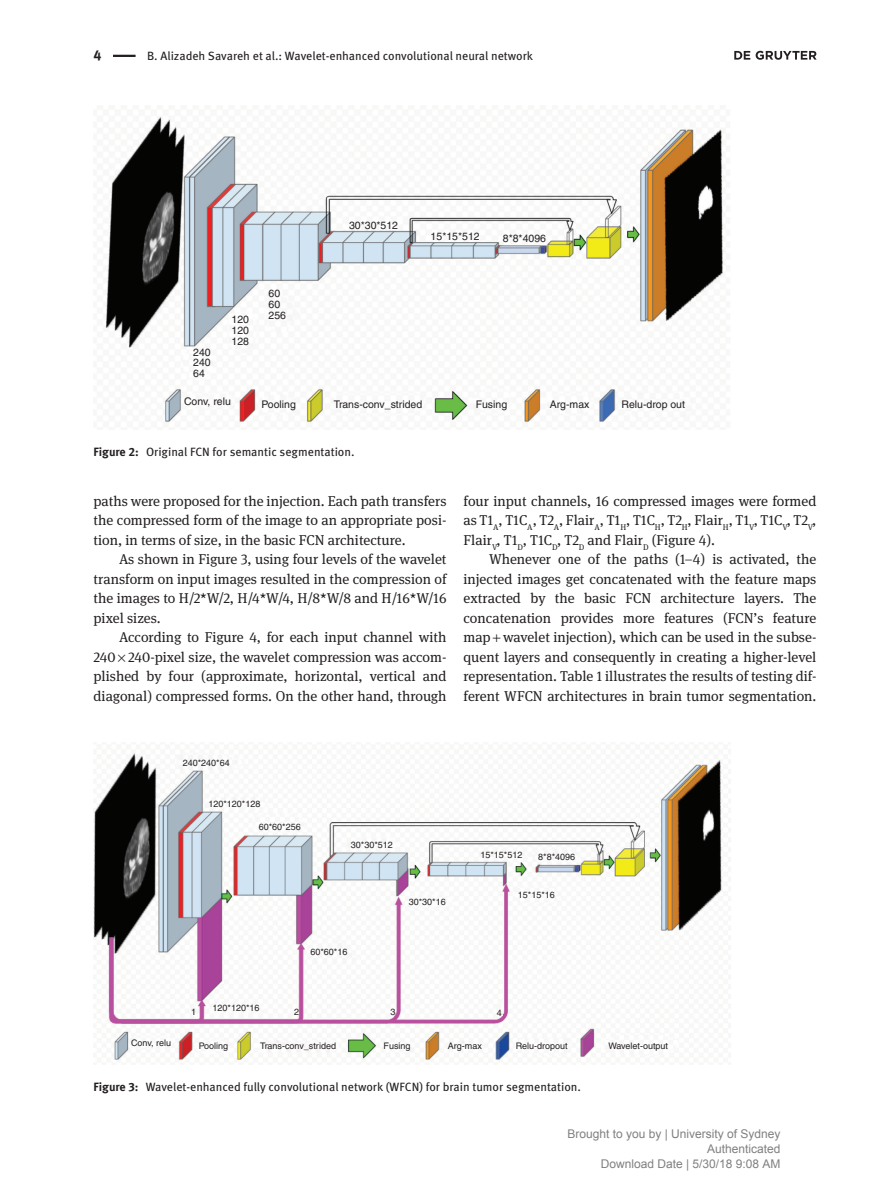
<style>
.page{position:relative;width:893px;height:1191px;background:#fff}
.page>*{position:absolute;margin:0;border:0;box-sizing:border-box;transform-origin:0 0}
.t1{font:14.25px/19.5px "DG Meta Serif Science";color:#231f20;text-align:justify}
.t2{font:700 14.25px "DG Meta Science";color:#231f20}
.t3{font:12px "DG Meta Science";color:#231f20}
.t4{font:12px/15px "Arial";color:#808080;text-align:right}
.t5{font:10.5px/10.4px "Helvetica";color:#231f20}
.t6{font:9px "Helvetica";color:#231f20}
.s1{font-weight:700}
</style>
<div class="page">
<hr style="left:113px;top:55px;width:23px;height:2px;background:#231f20">
<img style="left:105px;top:116px;width:619px;height:307px">
<img style="left:94px;top:753px;width:628px;height:308px">
<svg style="left:734px;top:51px;width:83px;height:9px"></svg>
<p class="t2" style="left:94px;top:44px;width:10px">4</p>
<p class="t3" style="left:147px;top:47px;width:388px">B. Alizadeh Savareh et al.: Wavelet-enhanced convolutional neural network</p>
<p class="t5" style="left:193px;top:347px;width:19px">240</p>
<p class="t5" style="left:193px;top:357px;width:19px;line-height:10.9px">240<br>64</p>
<p class="t5" style="left:232px;top:314px;width:19px">120</p>
<p class="t5" style="left:232px;top:325px;width:19px">120<br>128</p>
<p class="t5" style="left:269px;top:288px;width:13px">60</p>
<p class="t5" style="left:269px;top:299px;width:19px">60<br>256</p>
<p class="t5" style="left:349px;top:220px;width:51px">30*30*512</p>
<p class="t5" style="left:431px;top:231px;width:51px">15*15*512</p>
<p class="t5" style="left:503px;top:233px;width:45px">8*8*4096</p>
<p class="t5" style="left:184px;top:396px;width:48px">Conv, relu</p>
<p class="t5" style="left:261px;top:399px;width:36px">Pooling</p>
<p class="t5" style="left:334px;top:399px;width:90px">Trans-conv_strided</p>
<p class="t5" style="left:476px;top:399px;width:33px">Fusing</p>
<p class="t5" style="left:550px;top:399px;width:41px">Arg-max</p>
<p class="t5" style="left:621px;top:399px;width:65px">Relu-drop out</p>
<p class="t3" style="left:94px;top:442px;width:263px"><span class="s1">Figure 2:</span> Original FCN for semantic segmentation.</p>
<p class="t1" style="left:94px;top:491px;width:354px">paths were proposed for the injection. Each path transfers the compressed form of the image to an appropriate posi&shy;tion, in terms of size, in the basic FCN architecture.</p>
<p class="t1" style="left:94px;top:549px;width:354px;text-indent:26px">As shown in Figure 3, using four levels of the wavelet transform on input images resulted in the compression of the images to H/2*W/2, H/4*W/4, H/8*W/8 and H/16*W/16 pixel sizes.</p>
<p class="t1" style="left:94px;top:627px;width:354px;text-indent:26px">According to Figure 4, for each input channel with 240 240-pixel size, the wavelet compression was accom&shy;plished by four (approximate, horizontal, vertical and diagonal) compressed forms. On the other hand, through</p>
<p class="t1" style="left:463px;top:491px;width:354px">four input channels, 16 compressed images were formed as T1<sub>A</sub>, T1C<sub>A</sub>, T2<sub>A</sub>, Flair<sub>A</sub>, T1<sub>H</sub>, T1C<sub>H</sub>, T2<sub>H</sub>, Flair<sub>H</sub>, T1<sub>V</sub>, T1C<sub>V</sub>, T2<sub>V</sub>, Flair<sub>V</sub>, T1<sub>D</sub>, T1C<sub>D</sub>, T2<sub>D</sub> and Flair<sub>D</sub> (Figure 4).</p>
<p class="t1" style="left:463px;top:549px;width:354px;text-indent:26px">Whenever one of the paths (1–4) is activated, the injected images get concatenated with the feature maps extracted by the basic FCN architecture layers. The concatenation provides more features (FCN’s feature map wavelet injection), which can be used in the subse&shy;quent layers and consequently in creating a higher-level representation. Table 1 illustrates the results of testing dif&shy;ferent WFCN architectures in brain tumor segmentation.</p>
<p class="t6" style="left:183px;top:757px;width:49px">240*240*64</p>
<p class="t6" style="left:208px;top:798px;width:54px">120*120*128</p>
<p class="t6" style="left:259px;top:821px;width:44px">60*60*256</p>
<p class="t6" style="left:351px;top:839px;width:44px">30*30*512</p>
<p class="t6" style="left:310px;top:947px;width:39px">60*60*16</p>
<p class="t6" style="left:409px;top:896px;width:39px">30*30*16</p>
<p class="t6" style="left:480px;top:850px;width:44px">15*15*512</p>
<p class="t6" style="left:538px;top:851px;width:39px">8*8*4096</p>
<p class="t6" style="left:518px;top:889px;width:39px">15*15*16</p>
<p class="t6" style="left:191px;top:1006px;width:7px">1</p>
<p class="t6" style="left:213px;top:1003px;width:49px">120*120*16</p>
<p class="t6" style="left:294px;top:1006px;width:7px">2</p>
<p class="t6" style="left:391px;top:1006px;width:7px">3</p>
<p class="t6" style="left:497px;top:1007px;width:7px">4</p>
<p class="t6" style="left:131px;top:1037px;width:42px">Conv, relu</p>
<p class="t6" style="left:199px;top:1040px;width:31px">Pooling</p>
<p class="t6" style="left:260px;top:1040px;width:77px">Trans-conv_strided</p>
<p class="t6" style="left:384px;top:1040px;width:29px">Fusing</p>
<p class="t6" style="left:448px;top:1040px;width:36px">Arg-max</p>
<p class="t6" style="left:516px;top:1040px;width:54px">Relu-dropout</p>
<p class="t6" style="left:608px;top:1040px;width:61px">Wavelet-output</p>
<p class="t3" style="left:94px;top:1077px;width:489px"><span class="s1">Figure 3:</span> Wavelet-enhanced fully convolutional network (WFCN) for brain tumor segmentation.</p>
<p class="t4" style="left:567px;top:1127px;width:215px">Brought to you by | University of Sydney<br>Authenticated<br>Download Date | 5/30/18 9:08 AM</p>
</div>
